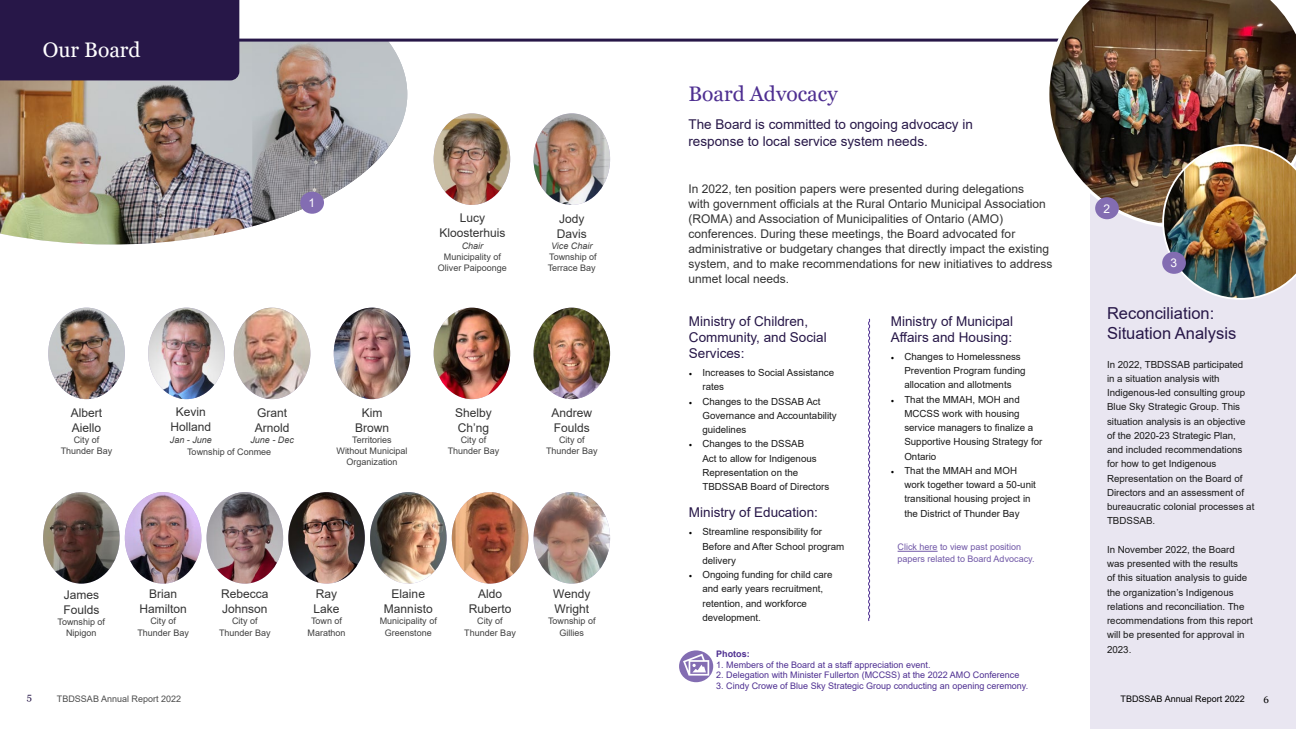
<style>
.page{position:relative;width:1296px;height:729px;background:#fff}
.page>*{position:absolute;margin:0;border:0;box-sizing:border-box;transform-origin:0 0}
.t1{font:21px "Georgia";color:#4e2f91}
.t2{font:21px "Georgia";color:#fff}
.t3{font:16.5px/19.8px "Arial";color:#271748}
.t4{font:13.5px/16.2px "Arial";color:#271748}
.t5{font:12px/15px "Arial";color:#333}
.t6{font:12px "Arial";color:#fff}
.t7{font:9.75px/14.2px "Arial";color:#1a1a1a}
.t8{font:9.75px "Georgia";color:#271748}
.t9{font:9.75px "Georgia";color:#000}
.t10{font:9px/11.2px "Arial";color:#404040;text-align:center}
.t11{font:9px "Arial";color:#4e2f91}
.t12{font:9px/11.2px "Arial";color:#7158a7}
.t13{font:italic 9px "Arial";color:#404040}
.t14{font:9px "Arial";color:#4d4d4d}
.t15{font:9px "Arial";color:#000}
.t16{font:700 9px "Arial";color:#4e2f91}
.s1{font-family:"Minion Pro";font-size:9px;color:#000}
</style>
<div class="page">
<img style="left:0;top:42px;width:254px;height:203px">
<img style="left:252px;top:42px;width:155px;height:184px">
<svg style="left:239px;top:0;width:807px;height:42px"></svg>
<div style="left:1090px;top:41px;width:206px;height:688px;background:#e4e0ee"></div>
<div style="left:0;top:0;width:239px;height:80px;background:#271748"></div>
<img style="left:434px;top:113px;width:76px;height:92px">
<img style="left:534px;top:113px;width:76px;height:92px">
<img style="left:43px;top:492px;width:77px;height:92px">
<img style="left:125px;top:492px;width:76px;height:92px">
<img style="left:207px;top:492px;width:76px;height:92px">
<img style="left:288px;top:492px;width:77px;height:92px">
<img style="left:370px;top:492px;width:77px;height:92px">
<img style="left:452px;top:492px;width:76px;height:92px">
<img style="left:534px;top:492px;width:76px;height:92px">
<svg style="left:868px;top:318px;width:2px;height:303px"></svg>
<hr style="left:898px;top:551px;width:40px;height:1px;background:#7158a7">
<img style="left:1046px;top:0;width:250px;height:227px">
<img style="left:1162px;top:144px;width:134px;height:156px">
<div style="left:300px;top:192px;width:24px;height:22px;background:#836db2;border-radius:50%"></div>
<div style="left:1162px;top:252px;width:24px;height:22px;background:#836db2;border-radius:50%"></div>
<div style="left:1095px;top:197px;width:24px;height:22px;background:#836db2;border-radius:50%"></div>
<svg style="left:679px;top:650px;width:34px;height:32px"></svg>
<svg style="left:683px;top:654px;width:26px;height:22px"></svg>
<img style="left:334px;top:308px;width:76px;height:91px">
<img style="left:48px;top:308px;width:77px;height:91px">
<img style="left:434px;top:308px;width:76px;height:91px">
<img style="left:534px;top:308px;width:76px;height:91px">
<img style="left:234px;top:308px;width:76px;height:91px">
<img style="left:148px;top:308px;width:77px;height:91px">
<h1 class="t2" style="left:43px;top:37px;width:99px">Our Board</h1>
<p class="t6" style="left:309px;top:195px;width:8px">1</p>
<p class="t5" style="left:439px;top:211px;width:68px;text-align:center">Lucy<br>Kloosterhuis</p>
<p class="t13" style="left:462px;top:240px;width:23px">Chair</p>
<p class="t10" style="left:438px;top:251px;width:71px">Municipality of<br>Oliver Paipoonge</p>
<p class="t5" style="left:557px;top:211px;width:31px">Jody<br>Davis</p>
<p class="t13" style="left:551px;top:240px;width:43px">Vice Chair</p>
<p class="t10" style="left:548px;top:251px;width:50px;text-align:left">Township of<br>Terrace Bay</p>
<p class="t5" style="left:71px;top:405px;width:33px">Albert<br>Aiello</p>
<p class="t10" style="left:61px;top:434px;width:53px">City of<br>Thunder Bay</p>
<p class="t5" style="left:171px;top:405px;width:42px;text-align:center">Kevin<br>Holland</p>
<p class="t13" style="left:170px;top:434px;width:44px">Jan - June</p>
<p class="t10" style="left:187px;top:446px;width:86px">Township of Conmee</p>
<p class="t5" style="left:255px;top:405px;width:36px">Grant<br>Arnold</p>
<p class="t13" style="left:250px;top:434px;width:45px">June - Dec</p>
<p class="t5" style="left:355px;top:405px;width:36px;text-align:center">Kim<br>Brown</p>
<p class="t10" style="left:337px;top:434px;width:73px">Territories<br>Without Municipal<br>Organization</p>
<p class="t5" style="left:455px;top:405px;width:38px">Shelby<br>Ch’ng</p>
<p class="t10" style="left:448px;top:434px;width:53px">City of<br>Thunder Bay</p>
<p class="t5" style="left:551px;top:405px;width:42px">Andrew<br>Foulds</p>
<p class="t10" style="left:546px;top:434px;width:53px">City of<br>Thunder Bay</p>
<p class="t5" style="left:63px;top:587px;width:38px">James<br>Foulds</p>
<p class="t10" style="left:58px;top:616px;width:49px">Township of<br>Nipigon</p>
<p class="t5" style="left:139px;top:586px;width:49px;text-align:center">Brian<br>Hamilton</p>
<p class="t10" style="left:137px;top:616px;width:53px">City of<br>Thunder Bay</p>
<p class="t5" style="left:221px;top:586px;width:49px">Rebecca<br>Johnson</p>
<p class="t10" style="left:219px;top:616px;width:53px">City of<br>Thunder Bay</p>
<p class="t5" style="left:314px;top:586px;width:28px">Ray<br>Lake</p>
<p class="t10" style="left:308px;top:616px;width:40px">Town of<br>Marathon</p>
<p class="t5" style="left:384px;top:586px;width:50px;text-align:center">Elaine<br>Mannisto</p>
<p class="t10" style="left:380px;top:616px;width:59px">Municipality of<br>Greenstone</p>
<p class="t5" style="left:469px;top:586px;width:44px;text-align:center">Aldo<br>Ruberto</p>
<p class="t10" style="left:464px;top:616px;width:53px">City of<br>Thunder Bay</p>
<p class="t5" style="left:553px;top:586px;width:39px">Wendy<br>Wright</p>
<p class="t10" style="left:548px;top:616px;width:49px">Township of<br>Gillies</p>
<h1 class="t1" style="left:688px;top:81px;width:151px">Board Advocacy</h1>
<h3 class="t4" style="left:688px;top:116px;width:286px">The Board is committed to ongoing advocacy in response to local service system needs.</h3>
<p class="t5" style="left:688px;top:182px;width:366px">In 2022, ten position papers were presented during delegations<br>with government officials at the Rural Ontario Municipal Association (ROMA) and Association of Municipalities of Ontario (AMO) conferences. During these meetings, the Board advocated for administrative or budgetary changes that directly impact the existing system, and to make recommendations for new initiatives to address unmet local needs.</p>
<h3 class="t4" style="left:689px;top:313px;width:139px">Ministry of Children,<br>Community, and Social<br>Services:</h3>
<p class="t7" style="left:702px;top:365px;width:133px;text-indent:-14px"><span class="s1">•</span> Increases to Social Assistance rates</p>
<p class="t7" style="left:702px;top:394px;width:136px;text-indent:-14px"><span class="s1">•</span> Changes to the DSSAB Act<br>Governance and Accountability guidelines</p>
<p class="t7" style="left:702px;top:437px;width:128px;text-indent:-14px"><span class="s1">•</span> Changes to the DSSAB<br>Act to allow for Indigenous<br>Representation on the<br>TBDSSAB Board of Directors</p>
<h3 class="t4" style="left:689px;top:505px;width:131px">Ministry of Education:</h3>
<p class="t7" style="left:702px;top:525px;width:143px;text-indent:-14px"><span class="s1">•</span> Streamline responsibility for<br>Before and After School program delivery</p>
<p class="t7" style="left:702px;top:568px;width:132px;text-indent:-14px"><span class="s1">•</span> Ongoing funding for child care and early years recruitment, retention, and workforce development.</p>
<h3 class="t4" style="left:891px;top:313px;width:124px">Ministry of Municipal<br>Affairs and Housing:</h3>
<p class="t7" style="left:904px;top:349px;width:123px;text-indent:-14px"><span class="s1">•</span> Changes to Homelessness<br>Prevention Program funding allocation and allotments</p>
<p class="t7" style="left:904px;top:392px;width:140px;text-indent:-14px"><span class="s1">•</span> That the MMAH, MOH and<br>MCCSS work with housing service managers to finalize a<br>Supportive Housing Strategy for<br>Ontario</p>
<p class="t7" style="left:904px;top:463px;width:133px;text-indent:-14px"><span class="s1">•</span> That the MMAH and MOH work together toward a 50-unit transitional housing project in the District of Thunder Bay</p>
<p class="t12" style="left:898px;top:541px;width:138px">Click here to view past position papers related to Board Advocacy.</p>
<p class="t16" style="left:716px;top:647px;width:35px">Photos:</p>
<p class="t11" style="left:716px;top:658px;width:216px">1. Members of the Board at a staff appreciation event.</p>
<p class="t11" style="left:716px;top:669px;width:305px">2. Delegation with Minister Fullerton (MCCSS) at the 2022 AMO Conference</p>
<p class="t11" style="left:716px;top:679px;width:314px">3. Cindy Crowe of Blue Sky Strategic Group conducting an opening ceremony.</p>
<p class="t6" style="left:1103px;top:200px;width:8px">2</p>
<p class="t6" style="left:1171px;top:255px;width:8px">3</p>
<h2 class="t3" style="left:1107px;top:303px;width:131px">Reconciliation:<br>Situation Analysis</h2>
<p class="t7" style="left:1107px;top:357px;width:149px">In 2022, TBDSSAB participated<br>in a situation analysis with<br>Indigenous-led consulting group<br>Blue Sky Strategic Group. This situation analysis is an objective of the 2020-23 Strategic Plan, and included recommendations for how to get Indigenous<br>Representation on the Board of<br>Directors and an assessment of bureaucratic colonial processes at<br>TBDSSAB.</p>
<p class="t7" style="left:1107px;top:542px;width:147px">In November 2022, the Board was presented with the results<br>of this situation analysis to guide the organization’s Indigenous relations and reconciliation. The recommendations from this report will be presented for approval in<br>2023.</p>
<p class="t8" style="left:27px;top:691px;width:7px">5</p>
<p class="t14" style="left:57px;top:693px;width:126px">TBDSSAB Annual Report 2022</p>
<p class="t15" style="left:1121px;top:693px;width:126px">TBDSSAB Annual Report 2022</p>
<p class="t9" style="left:1263px;top:693px;width:7px">6</p>
</div>
